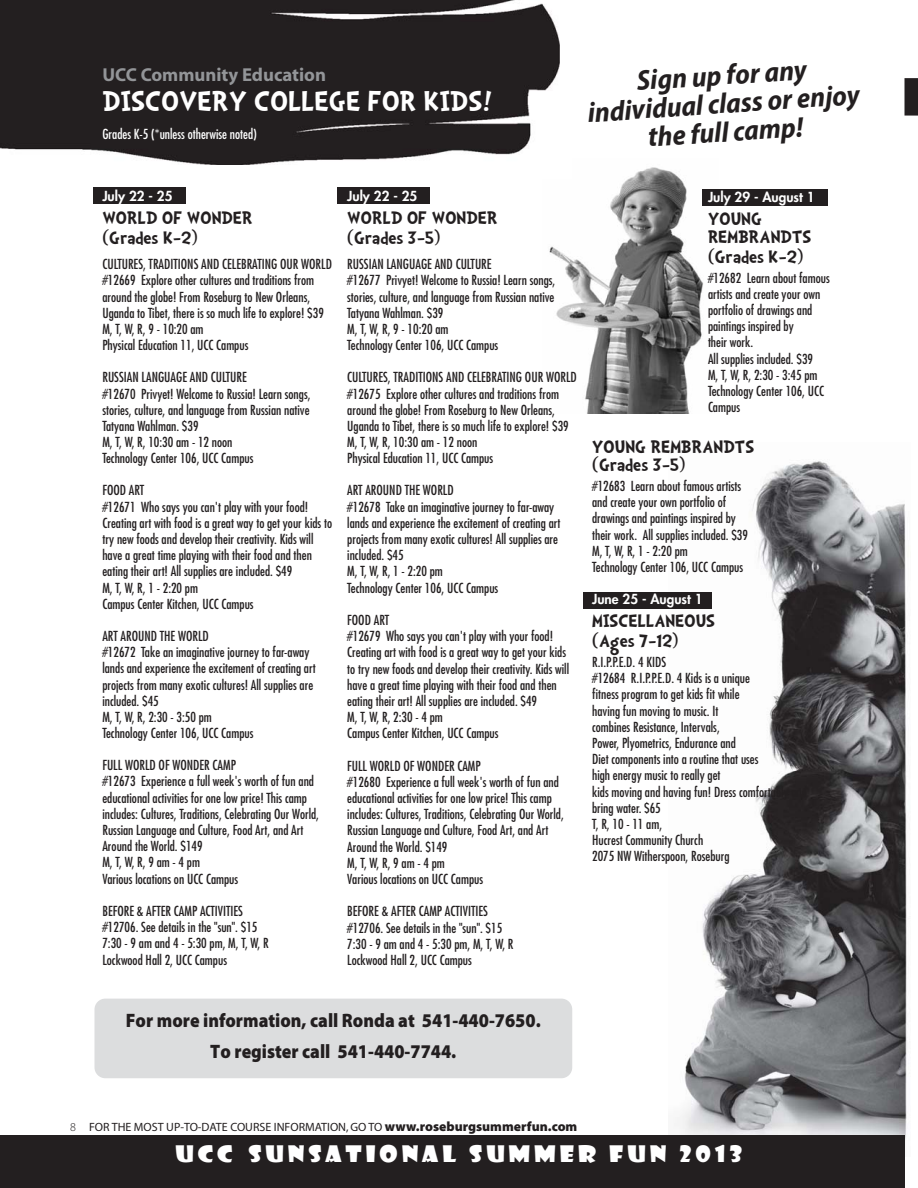
<style>
.page{position:relative;width:918px;height:1188px;background:#fff}
.page>*{position:absolute;margin:0;border:0;box-sizing:border-box;transform-origin:0 0}
.t1{font:italic 700 semi-condensed 28.5px/28.3px "Myriad Pro";color:#231f20;text-align:center}
.t2{font:28.5px "Doctor Soos Bold";color:#fff}
.t3{font:22.35px "Showcard Gothic";letter-spacing:.15em;color:#fff;scale:1.17 1}
.t4{font:900 19.5px/31.8px "Myriad Pro";color:#231f20;text-align:center;scale:.91 1}
.t5{font:700 18.75px "Myriad";color:#939598}
.t6{font:18px/19.5px "Doctor Soos Bold";color:#231f20}
.t7{font:condensed 13.5px/16.2px "Futura Std";color:#231f20}
.t8{font:800 13.5px "Futura Std";color:#fff}
.t9{font:condensed 13.5px "Futura Std";color:#fff}
.t10{font:12px "Myriad";color:#231f20}
.s1{font-family:"Myriad Pro";font-weight:300}
.s2{font-family:"Myriad Pro";font-weight:900;font-size:13.5px}
</style>
<div class="page">
<img style="left:668px;top:461px;width:239px;height:695px">
<div style="left:583px;top:592px;width:129px;height:16px;background:#231f20"></div>
<img style="left:549px;top:167px;width:154px;height:247px">
<div style="left:702px;top:189px;width:126px;height:17px;background:#231f20"></div>
<div style="left:338px;top:188px;width:92px;height:16px;background:#231f20"></div>
<div style="left:0;top:0;width:572px;height:179px;background:#fff"></div>
<img style="left:0;top:0;width:560px;height:164px">
<div style="left:0;top:1136px;width:904px;height:52px;background:#231f20"></div>
<div style="left:93px;top:188px;width:92px;height:16px;background:#231f20"></div>
<svg style="left:905px;top:78px;width:13px;height:38px"></svg>
<div style="left:94px;top:999px;width:478px;height:79px;background:#dcddde;border-radius:11px"></div>
<h3 class="t5" style="left:102px;top:68px;width:225px">UCC Community Education</h3>
<h1 class="t2" style="left:102px;top:91px;width:391px">DISCOVERY COLLEGE FOR KIDS!</h1>
<p class="t9" style="left:102px;top:128px;width:156px">Grades K-5 (*unless otherwise noted)</p>
<h1 class="t1" style="left:585px;top:73px;width:274px;rotate:-4deg">Sign up for any individual class or enjoy the full camp!</h1>
<p class="t8" style="left:102px;top:190px;width:72px">July 22 - 25</p>
<h3 class="t6" style="left:102px;top:212px;width:152px">WORLD OF WONDER (Grades K-2)</h3>
<p class="t7" style="left:102px;top:257px;width:231px">CULTURES, TRADITIONS AND CELEBRATING OUR WORLD #12669 Explore other cultures and traditions from around the globe! From Roseburg to New Orleans, Uganda to Tibet, there is so much life to explore! $39<br>M, T, W, R, 9 - 10:20 am<br>Physical Education 11, UCC Campus</p>
<p class="t7" style="left:102px;top:370px;width:210px">RUSSIAN LANGUAGE AND CULTURE<br>#12670 Privyet! Welcome to Russia! Learn songs, stories, culture, and language from Russian native Tatyana Wahlman. $39<br>M, T, W, R, 10:30 am - 12 noon<br>Technology Center 106, UCC Campus</p>
<p class="t7" style="left:102px;top:483px;width:231px">FOOD ART<br>#12671 Who says you can't play with your food!<br>Creating art with food is a great way to get your kids to try new foods and develop their creativity. Kids will have a great time playing with their food and then eating their art! All supplies are included. $49<br>M, T, W, R, 1 - 2:20 pm<br>Campus Center Kitchen, UCC Campus</p>
<p class="t7" style="left:102px;top:629px;width:215px">ART AROUND THE WORLD<br>#12672 Take an imaginative journey to far-away lands and experience the excitement of creating art projects from many exotic cultures! All supplies are included. $45<br>M, T, W, R, 2:30 - 3:50 pm<br>Technology Center 106, UCC Campus</p>
<p class="t7" style="left:102px;top:758px;width:218px">FULL WORLD OF WONDER CAMP<br>#12673 Experience a full week's worth of fun and educational activities for one low price! This camp includes: Cultures, Traditions, Celebrating Our World, Russian Language and Culture, Food Art, and Art Around the World. $149<br>M, T, W, R, 9 am - 4 pm<br>Various locations on UCC Campus</p>
<p class="t7" style="left:102px;top:904px;width:168px">BEFORE &amp; AFTER CAMP ACTIVITIES #12706. See details in the "sun". $15<br>7:30 - 9 am and 4 - 5:30 pm, M, T, W, R<br>Lockwood Hall 2, UCC Campus</p>
<p class="t8" style="left:347px;top:190px;width:72px">July 22 - 25</p>
<h3 class="t6" style="left:347px;top:212px;width:152px">WORLD OF WONDER (Grades 3-5)</h3>
<p class="t7" style="left:347px;top:257px;width:210px">RUSSIAN LANGUAGE AND CULTURE<br>#12677 Privyet! Welcome to Russia! Learn songs, stories, culture, and language from Russian native Tatyana Wahlman. $39<br>M, T, W, R, 9 - 10:20 am<br>Technology Center 106, UCC Campus</p>
<p class="t7" style="left:347px;top:370px;width:231px">CULTURES, TRADITIONS AND CELEBRATING OUR WORLD #12675 Explore other cultures and traditions from around the globe! From Roseburg to New Orleans, Uganda to Tibet, there is so much life to explore! $39<br>M, T, W, R, 10:30 am - 12 noon<br>Physical Education 11, UCC Campus</p>
<p class="t7" style="left:347px;top:483px;width:215px">ART AROUND THE WORLD<br>#12678 Take an imaginative journey to far-away lands and experience the excitement of creating art projects from many exotic cultures! All supplies are included. $45<br>M, T, W, R, 1 - 2:20 pm<br>Technology Center 106, UCC Campus</p>
<p class="t7" style="left:347px;top:613px;width:223px">FOOD ART<br>#12679 Who says you can't play with your food!<br>Creating art with food is a great way to get your kids to try new foods and develop their creativity. Kids will have a great time playing with their food and then eating their art! All supplies are included. $49<br>M, T, W, R, 2:30 - 4 pm<br>Campus Center Kitchen, UCC Campus</p>
<p class="t7" style="left:347px;top:758px;width:218px">FULL WORLD OF WONDER CAMP<br>#12680 Experience a full week's worth of fun and educational activities for one low price! This camp includes: Cultures, Traditions, Celebrating Our World, Russian Language and Culture, Food Art, and Art Around the World. $149<br>M, T, W, R, 9 am - 4 pm<br>Various locations on UCC Campus</p>
<p class="t7" style="left:347px;top:904px;width:168px">BEFORE &amp; AFTER CAMP ACTIVITIES #12706. See details in the "sun". $15<br>7:30 - 9 am and 4 - 5:30 pm, M, T, W, R<br>Lockwood Hall 2, UCC Campus</p>
<p class="t8" style="left:708px;top:190px;width:108px">July 29 - August 1</p>
<h3 class="t6" style="left:708px;top:213px;width:105px;line-height:18.8px">YOUNG<br>REMBRANDTS (Grades K-2)</h3>
<p class="t7" style="left:708px;top:270px;width:123px">#12682 Learn about famous artists and create your own portfolio of drawings and paintings inspired by<br>their work.<br>All supplies included. $39<br>M, T, W, R, 2:30 - 3:45 pm<br>Technology Center 106, UCC<br>Campus</p>
<h3 class="t6" style="left:592px;top:442px;width:164px;line-height:18px">YOUNG REMBRANDTS (Grades 3-5)</h3>
<p class="t7" style="left:592px;top:479px;width:157px">#12683 Learn about famous artists and create your own portfolio of drawings and paintings inspired by their work. All supplies included. $39<br>M, T, W, R, 1 - 2:20 pm<br>Technology Center 106, UCC Campus</p>
<p class="t8" style="left:592px;top:593px;width:112px">June 25 - August 1</p>
<h3 class="t6" style="left:592px;top:615px;width:125px">MISCELLANEOUS (Ages 7-12)</h3>
<p class="t7" style="left:592px;top:655px;width:216px">R.I.P.P.E.D. 4 KIDS<br>#12684 R.I.P.P.E.D. 4 Kids is a unique<br>fitness program to get kids fit while<br>having fun moving to music. It<br>combines Resistance, Intervals,<br>Power, Plyometrics, Endurance and<br>Diet components into a routine that uses<br>high energy music to really get<br>kids moving and having fun! Dress comfortably and bring water. $65<br>T, R, 10 - 11 am,<br>Hucrest Community Church<br>2075 NW Witherspoon, Roseburg</p>
<h3 class="t4" style="left:126px;top:1006px;width:457px">For more information, call Ronda at 541-440-7650.<br>To register call 541-440-7744.</h3>
<p class="t10" style="left:70px;top:1122px;width:509px"><span class="s1">8</span> FOR THE MOST UP-TO-DATE COURSE INFORMATION, GO TO <span class="s2">www.roseburgsummerfun.com</span></p>
<h2 class="t3" style="left:176px;top:1141px;width:486px">UCC SUNSATIONAL SUMMER FUN 2013</h2>
</div>
